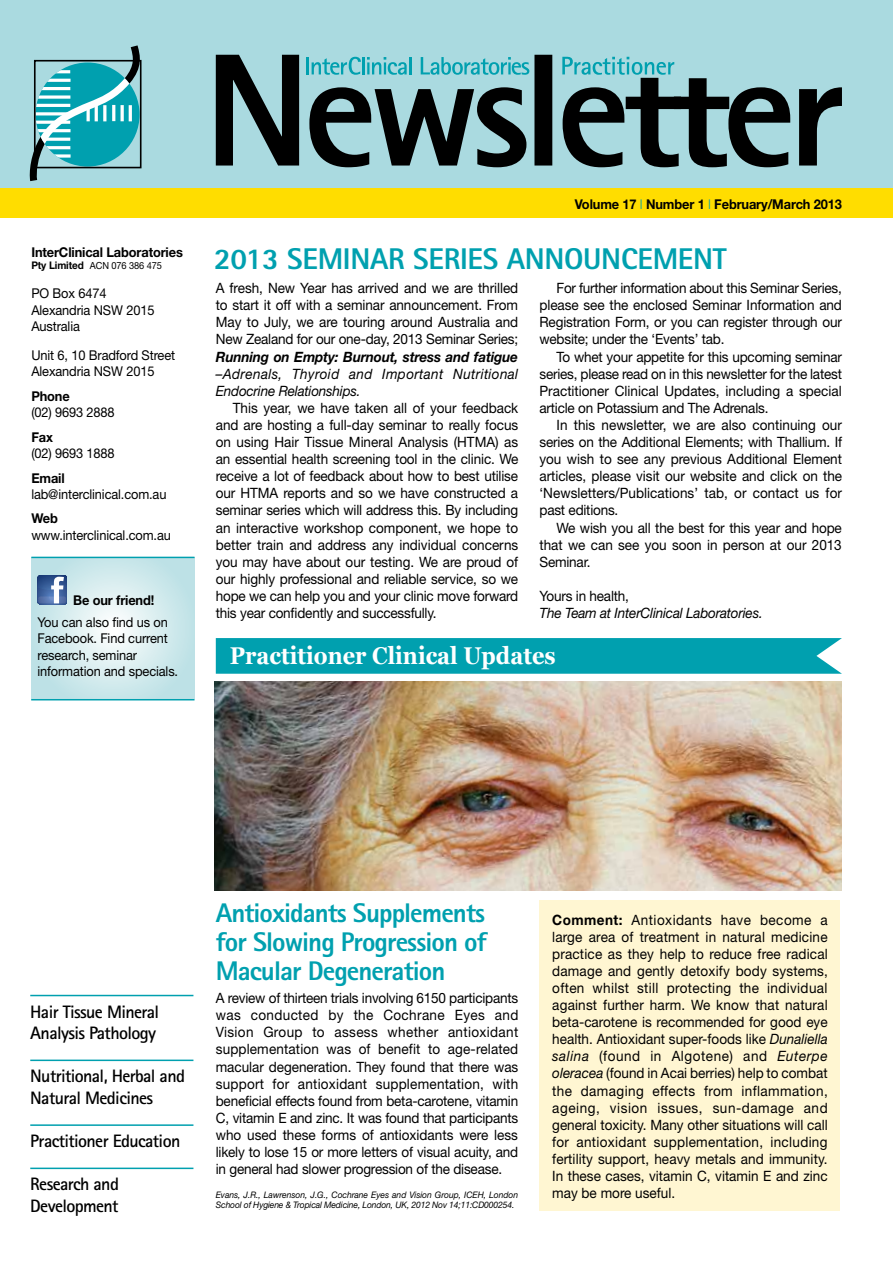
<style>
.page{position:relative;width:893px;height:1263px;background:#fff}
.page>*{position:absolute;margin:0;border:0;box-sizing:border-box;transform-origin:0 0}
.t1{font:800 30px "Rotis Sans Serif";letter-spacing:-.01em;color:#00a0af}
.t2{font:800 27px/29.2px "Rotis Sans Serif";letter-spacing:-.035em;color:#00a0af;text-align:justify}
.t3{font:700 24.3px "Georgia";color:#fff;scale:.9 1}
.t4{font:700 18px/21.6px "Rotis Sans Serif";letter-spacing:-.035em;color:#000}
.t5{font:14.25px/17.1px "Helvetica Neue";letter-spacing:-.015em;color:#000;text-align:justify;scale:.95 1}
.t6{font:italic 14.25px/17.1px "Helvetica Neue";letter-spacing:.025em;color:#000;scale:.95 1}
.t7{font:italic 700 14.25px "Helvetica Neue";letter-spacing:-.015em;color:#000;scale:.95 1}
.t8{font:italic 14.25px "Helvetica Neue";letter-spacing:-.015em;color:#000;scale:.95 1}
.t9{font:13.5px/16.2px "Helvetica Neue";letter-spacing:-.01em;color:#000;scale:.95 1}
.t10{font:700 13.5px "Helvetica Neue";letter-spacing:-.01em;color:#000;scale:.95 1}
.t11{font:9.75px "Helvetica Neue";letter-spacing:-.01em;color:#000;scale:.95 1}
.t12{font:italic 9px/10.8px "Helvetica Neue";letter-spacing:-.015em;color:#000;scale:.95 1}
.s1{font-weight:700;font-size:10.5px}
.s2{font-weight:300;color:#00a0af}
.s3{font-weight:700}
.s4{font-style:italic}
</style>
<div class="page">
<img style="left:214px;top:681px;width:628px;height:209px">
<div style="left:0;top:0;width:893px;height:200px;background:#aadae0"></div>
<svg style="left:31px;top:558px;width:164px;height:141px;background:#d1e9ec"></svg>
<svg style="left:216px;top:55px;width:626px;height:112px"></svg>
<hr style="left:31px;top:557px;width:164px;height:1px;background:#00a0af">
<hr style="left:30px;top:995px;width:163px;height:1px;background:#00a0af">
<hr style="left:30px;top:1059px;width:163px;height:2px;background:#00a0af">
<hr style="left:30px;top:1124px;width:163px;height:2px;background:#00a0af">
<hr style="left:30px;top:1167px;width:163px;height:2px;background:#00a0af">
<div style="left:0;top:188px;width:893px;height:29px;background:#fd0"></div>
<svg style="left:38px;top:575px;width:29px;height:29px"></svg>
<hr style="left:31px;top:699px;width:164px;height:1px;background:#00a0af">
<svg style="left:29px;top:45px;width:113px;height:136px"></svg>
<div style="left:539px;top:900px;width:301px;height:311px;background:#fff6d2"></div>
<svg style="left:216px;top:638px;width:626px;height:36px;background:#07a2b1"></svg>
<svg style="left:562px;top:57px;width:112px;height:18px"></svg>
<p class="t10" style="left:31px;top:244px;width:161px">InterClinical Laboratories</p>
<p class="t11" style="left:31px;top:260px;width:139px"><span class="s1">Pty Limited</span> ACN 076 386 475</p>
<p class="t9" style="left:31px;top:285px;width:131px">PO Box 6474<br>Alexandria NSW 2015<br>Australia</p>
<p class="t9" style="left:31px;top:347px;width:153px">Unit 6, 10 Bradford Street<br>Alexandria NSW 2015</p>
<p class="t10" style="left:31px;top:388px;width:42px">Phone</p>
<p class="t9" style="left:31px;top:404px;width:89px">(02) 9693 2888</p>
<p class="t10" style="left:31px;top:428px;width:24px">Fax</p>
<p class="t9" style="left:31px;top:445px;width:89px">(02) 9693 1888</p>
<p class="t10" style="left:31px;top:469px;width:37px">Email</p>
<p class="t9" style="left:31px;top:486px;width:144px">lab@interclinical.com.au</p>
<p class="t10" style="left:31px;top:510px;width:29px">Web</p>
<p class="t9" style="left:31px;top:527px;width:148px">www.interclinical.com.au</p>
<p class="t10" style="left:73px;top:592px;width:87px">Be our friend!</p>
<p class="t9" style="left:38px;top:614px;width:150px">You can also find us on<br>Facebook. Find current research, seminar information and specials.</p>
<p class="t10" style="left:575px;top:196px;width:283px">Volume 17 <span class="s2">I</span> Number 1 <span class="s2">I</span> February/March 2013</p>
<h1 class="t1" style="left:214px;top:240px;width:514px">2013 SEMINAR SERIES ANNOUNCEMENT</h1>
<p class="t5" style="left:216px;top:279px;width:320px">A fresh, New Year has arrived and we are thrilled to start it off with a seminar announcement. From May to July, we are touring around Australia and New Zealand for our one-day, 2013 Seminar Series;</p>
<p class="t7" style="left:216px;top:348px;width:320px">Running on Empty: Burnout, stress and fatigue</p>
<p class="t6" style="left:216px;top:365px;width:320px">–Adrenals, Thyroid and Important Nutritional<br>Endocrine Relationships.</p>
<p class="t5" style="left:216px;top:399px;width:320px;text-indent:17px">This year, we have taken all of your feedback and are hosting a full-day seminar to really focus on using Hair Tissue Mineral Analysis (HTMA) as an essential health screening tool in the clinic. We receive a lot of feedback about how to best utilise our HTMA reports and so we have constructed a seminar series which will address this. By including an interactive workshop component, we hope to better train and address any individual concerns you may have about our testing. We are proud of our highly professional and reliable service, so we hope we can help you and your clinic move forward this year confidently and successfully.</p>
<p class="t5" style="left:539px;top:279px;width:320px;text-indent:17px">For further information about this Seminar Series, please see the enclosed Seminar Information and Registration Form, or you can register through our website; under the ‘Events’ tab.</p>
<p class="t5" style="left:539px;top:348px;width:320px;text-indent:17px">To whet your appetite for this upcoming seminar series, please read on in this newsletter for the latest Practitioner Clinical Updates, including a special article on Potassium and The Adrenals.</p>
<p class="t5" style="left:539px;top:416px;width:320px;text-indent:17px">In this newsletter, we are also continuing our series on the Additional Elements; with Thallium. If you wish to see any previous Additional Element articles, please visit our website and click on the ‘Newsletters/Publications’ tab, or contact us for past editions.</p>
<p class="t5" style="left:539px;top:519px;width:320px;text-indent:17px">We wish you all the best for this year and hope that we can see you soon in person at our 2013<br>Seminar.</p>
<p class="t5" style="left:539px;top:587px;width:96px">Yours in health,</p>
<p class="t8" style="left:539px;top:604px;width:236px">The Team at InterClinical Laboratories.</p>
<h3 class="t3" style="left:230px;top:640px;width:363px">Practitioner Clinical Updates</h3>
<p class="t4" style="left:30px;top:1000px;width:130px">Hair Tissue Mineral<br>Analysis Pathology</p>
<p class="t4" style="left:30px;top:1065px;width:156px">Nutritional, Herbal and<br>Natural Medicines</p>
<p class="t4" style="left:30px;top:1130px;width:152px">Practitioner Education</p>
<p class="t4" style="left:30px;top:1173px;width:90px">Research and<br>Development</p>
<h2 class="t2" style="left:216px;top:897px;width:272px">Antioxidants Supplements for Slowing Progression of Macular Degeneration</h2>
<p class="t5" style="left:216px;top:989px;width:320px">A review of thirteen trials involving 6150 participants was conducted by the Cochrane Eyes and Vision Group to assess whether antioxidant supplementation was of benefit to age-related macular degeneration. They found that there was support for antioxidant supplementation, with beneficial effects found from beta-carotene, vitamin C, vitamin E and zinc. It was found that participants who used these forms of antioxidants were less likely to lose 15 or more letters of visual acuity, and in general had slower progression of the disease.</p>
<p class="t12" style="left:216px;top:1189px;width:320px">Evans, J.R., Lawrenson, J.G., Cochrane Eyes and Vision Group, ICEH, London<br>School of Hygiene &amp; Tropical Medicine, London, UK, 2012 Nov 14;11:CD000254.</p>
<p class="t5" style="left:552px;top:911px;width:292px"><span class="s3">Comment:</span> Antioxidants have become a large area of treatment in natural medicine practice as they help to reduce free radical damage and gently detoxify body systems, often whilst still protecting the individual against further harm. We know that natural beta-carotene is recommended for good eye health. Antioxidant super-foods like <span class="s4">Dunaliella salina</span> (found in Algotene) and <span class="s4">Euterpe oleracea</span> (found in Acai berries) help to combat the damaging effects from inflammation, ageing, vision issues, sun-damage and general toxicity. Many other situations will call for antioxidant supplementation, including fertility support, heavy metals and immunity.<br>In these cases, vitamin C, vitamin E and zinc may be more useful.</p>
</div>
